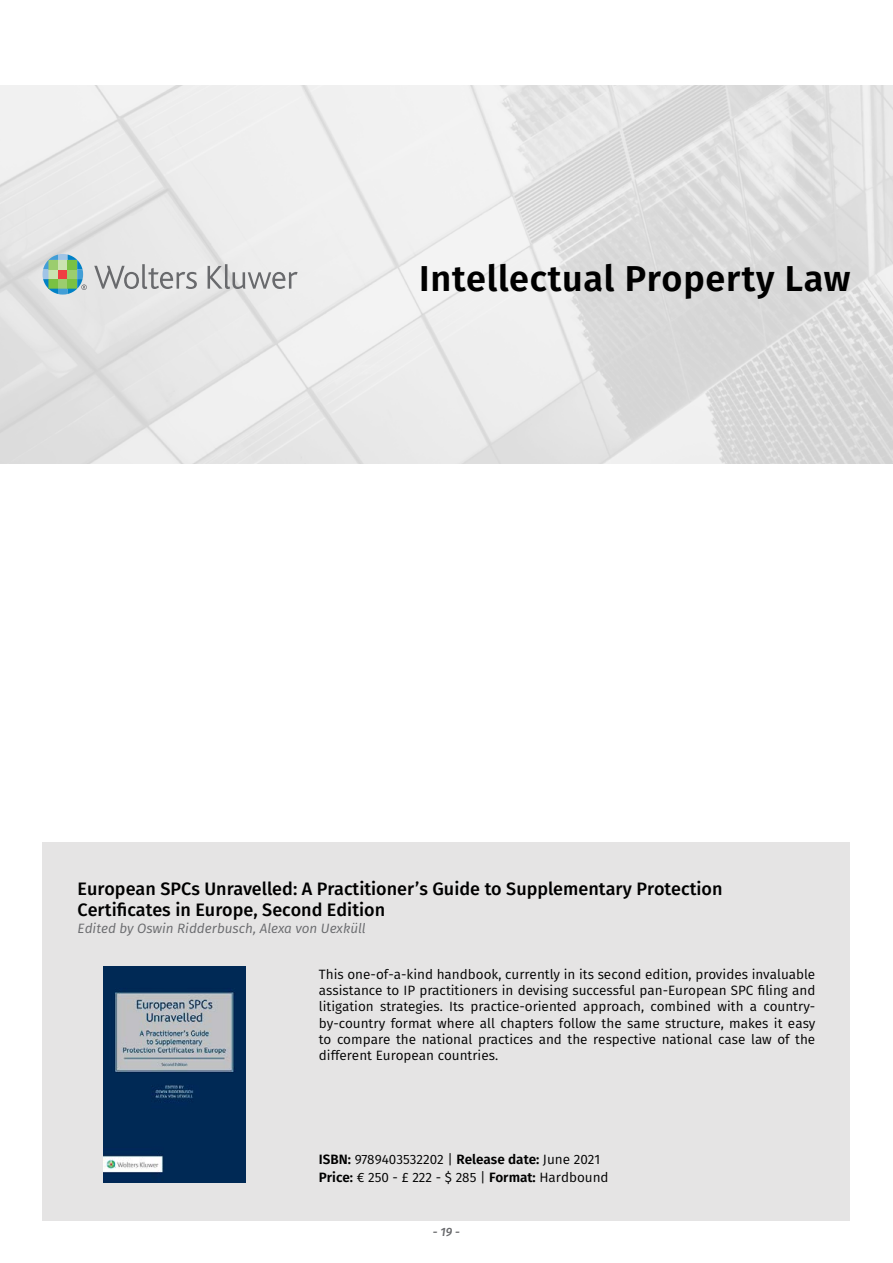
<style>
.page{position:relative;width:893px;height:1263px;background:#fff}
.page>*{position:absolute;margin:0;border:0;box-sizing:border-box;transform-origin:0 0}
.t1{font:600 36px "Fira Sans";letter-spacing:.02em;color:#000}
.t2{font:500 18px/21.6px "Fira Sans";color:#000}
.t3{font:13.5px/16.2px "Fira Sans";color:#000;text-align:justify}
.t4{font:italic 13.5px "Fira Sans";color:#696a6d}
.t5{font:italic 500 12px "Fira Sans";color:#696a6d}
.s1{font-weight:600}
</style>
<div class="page">
<img style="left:0;top:85px;width:893px;height:378px">
<svg style="left:94px;top:264px;width:103px;height:25px;background:#c5c5c6"></svg>
<svg style="left:208px;top:264px;width:90px;height:25px;background:#c8c9c9"></svg>
<svg style="left:43px;top:254px;width:44px;height:41px;background:#9abfa6"></svg>
<div style="left:43px;top:842px;width:807px;height:378px;background:#e5e4e4"></div>
<img style="left:104px;top:966px;width:142px;height:216px">
<h1 class="t1" style="left:419px;top:249px;width:433px">Intellectual Property Law</h1>
<h2 class="t2" style="left:78px;top:877px;width:646px">European SPCs Unravelled: A Practitioner’s Guide to Supplementary Protection<br>Certificates in Europe, Second Edition</h2>
<p class="t4" style="left:78px;top:918px;width:290px">Edited by Oswin Ridderbusch, Alexa von Uexküll</p>
<p class="t3" style="left:319px;top:966px;width:498px">This one-of-a-kind handbook, currently in its second edition, provides invaluable assistance to IP practitioners in devising successful pan-European SPC filing and litigation strategies. Its practice-oriented approach, combined with a country&shy;by-country format where all chapters follow the same structure, makes it easy to compare the national practices and the respective national case law of the different European countries.</p>
<p class="t3" style="left:319px;top:1150px;width:291px;line-height:18px"><span class="s1">ISBN:</span> 9789403532202 | <span class="s1">Release date:</span> June 2021<br><span class="s1">Price:</span> € 250 - £ 222 - $ 285 | <span class="s1">Format:</span> Hardbound</p>
<p class="t5" style="left:433px;top:1222px;width:29px">- 19 -</p>
</div>
